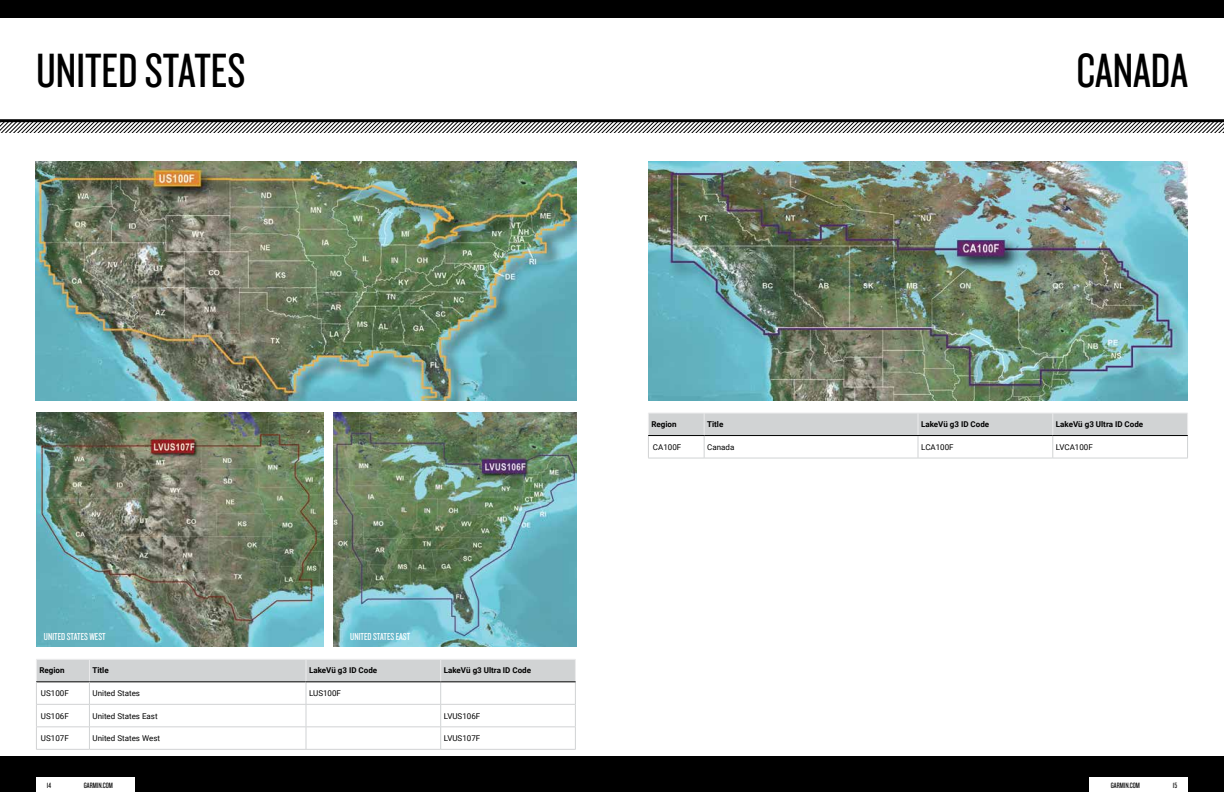
<style>
.page{position:relative;width:1224px;height:792px;background:#fff}
.page>*{position:absolute;margin:0;border:0;box-sizing:border-box;transform-origin:0 0}
.t1{font:50px "Knockout 28 Junior Feathrwt";color:#000}
.t2{font:10.5px "Knockout 28 Junior Feathrwt";color:#fff}
.t3{font:8px "Roboto";color:#000}
.t4{font:700 8px "Roboto";color:#000}
.t5{font:8px "Knockout 28 Junior Feathrwt";color:#000}
</style>
<div class="page">
<hr style="left:0;top:119px;width:612px;height:3px;background:#000">
<svg style="left:0;top:122px;width:1224px;height:11px"></svg>
<hr style="left:612px;top:119px;width:612px;height:3px;background:#000">
<div style="left:0;top:756px;width:612px;height:36px;background:#000"></div>
<div style="left:612px;top:756px;width:612px;height:36px;background:#000"></div>
<div style="left:0;top:0;width:612px;height:18px;background:#000"></div>
<div style="left:36px;top:778px;width:25px;height:14px;background:#fff"></div>
<div style="left:62px;top:778px;width:73px;height:14px;background:#fff"></div>
<div style="left:1163px;top:778px;width:25px;height:14px;background:#fff"></div>
<div style="left:1089px;top:778px;width:73px;height:14px;background:#fff"></div>
<div style="left:612px;top:0;width:612px;height:18px;background:#000"></div>
<img style="left:333px;top:413px;width:243px;height:234px">
<img style="left:648px;top:162px;width:540px;height:239px">
<img style="left:36px;top:162px;width:540px;height:239px">
<img style="left:36px;top:413px;width:288px;height:234px">
<hr style="left:89px;top:749px;width:217px;height:1px;background:#d1d3d4">
<hr style="left:306px;top:749px;width:135px;height:1px;background:#d1d3d4">
<hr style="left:441px;top:749px;width:135px;height:1px;background:#d1d3d4">
<hr style="left:36px;top:749px;width:53px;height:1px;background:#d1d3d4">
<svg style="left:36px;top:659px;width:540px;height:90px"></svg>
<hr style="left:306px;top:681px;width:135px;height:1px;background:#000">
<hr style="left:648px;top:458px;width:56px;height:1px;background:#d1d3d4">
<hr style="left:704px;top:458px;width:214px;height:1px;background:#d1d3d4">
<hr style="left:918px;top:458px;width:135px;height:1px;background:#d1d3d4">
<hr style="left:1053px;top:458px;width:135px;height:1px;background:#d1d3d4">
<svg style="left:648px;top:413px;width:540px;height:45px"></svg>
<h1 class="t1" style="left:36px;top:40px;width:211px">UNITED STATES</h1>
<h1 class="t1" style="left:1076px;top:40px;width:113px">CANADA</h1>
<h2 class="t2" style="left:44px;top:630px;width:63px">UNITED STATES WEST</h2>
<h2 class="t2" style="left:350px;top:630px;width:61px">UNITED STATES EAST</h2>
<p class="t4" style="left:39px;top:665px;width:27px">Region</p>
<p class="t4" style="left:93px;top:665px;width:18px">Title</p>
<p class="t4" style="left:309px;top:665px;width:70px">LakeVü g3 ID Code</p>
<p class="t4" style="left:444px;top:665px;width:89px">LakeVü g3 Ultra ID Code</p>
<p class="t3" style="left:41px;top:688px;width:29px">US100F</p>
<p class="t3" style="left:93px;top:688px;width:49px">United States</p>
<p class="t3" style="left:309px;top:688px;width:33px">LUS100F</p>
<p class="t3" style="left:41px;top:710px;width:29px">US106F</p>
<p class="t3" style="left:93px;top:710px;width:67px">United States East</p>
<p class="t3" style="left:444px;top:710px;width:38px">LVUS106F</p>
<p class="t3" style="left:41px;top:733px;width:29px">US107F</p>
<p class="t3" style="left:93px;top:733px;width:69px">United States West</p>
<p class="t3" style="left:444px;top:733px;width:38px">LVUS107F</p>
<p class="t4" style="left:651px;top:419px;width:27px">Region</p>
<p class="t4" style="left:707px;top:419px;width:18px">Title</p>
<p class="t4" style="left:921px;top:419px;width:70px">LakeVü g3 ID Code</p>
<p class="t4" style="left:1056px;top:419px;width:89px">LakeVü g3 Ultra ID Code</p>
<p class="t3" style="left:653px;top:442px;width:30px">CA100F</p>
<p class="t3" style="left:707px;top:442px;width:29px">Canada</p>
<p class="t3" style="left:921px;top:442px;width:34px">LCA100F</p>
<p class="t3" style="left:1056px;top:442px;width:39px">LVCA100F</p>
<p class="t5" style="left:47px;top:780px;width:6px">14</p>
<p class="t5" style="left:84px;top:780px;width:31px">GARMIN.COM</p>
<p class="t5" style="left:1111px;top:780px;width:31px">GARMIN.COM</p>
<p class="t5" style="left:1173px;top:780px;width:6px">15</p>
</div>
